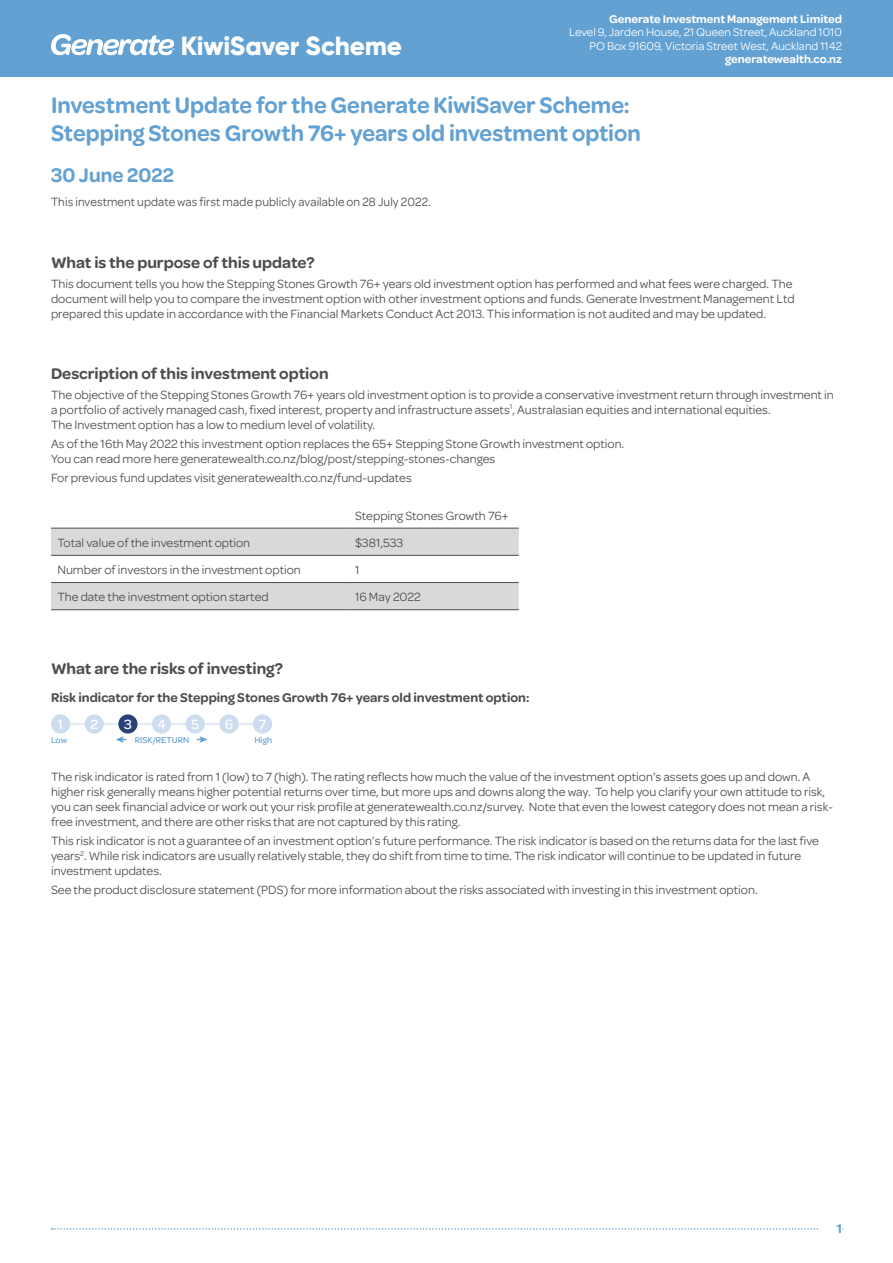
<style>
.page{position:relative;width:893px;height:1263px;background:#fff}
.page>*{position:absolute;margin:0;border:0;box-sizing:border-box;transform-origin:0 0}
.t1{font:800 26.25px "Gilroy";letter-spacing:-.01em;color:#fff}
.t2{font:600 24px/28.2px "Omnes";color:#63a1d3;scale:.96 1}
.t3{font:600 21px "Omnes";letter-spacing:.005em;color:#63a1d3;scale:.96 1}
.t4{font:600 16.5px "Omnes";color:#4d4d4f}
.t5{font:500 14.25px "Omnes";color:#fff}
.t6{font:600 13.5px "Omnes";color:#4d4d4f}
.t7{font:600 13.5px "Omnes";color:#63a1d3}
.t8{font:12.75px/15px "Omnes";color:#4d4d4f}
.t9{font:12.75px "Omnes";color:#4d4d4f;scale:.96 1}
.t10{font:12px/13.5px "Omnes";color:#fff;text-align:right}
.t11{font:600 12px "Omnes";color:#fff}
.t12{font:500 9px "Omnes";color:#63a1d3}
</style>
<div class="page">
<svg style="left:52px;top:1228px;width:767px;height:2px"></svg>
<div style="left:0;top:0;width:893px;height:76px;background:#63a1d3"></div>
<svg style="left:51px;top:34px;width:123px;height:21px"></svg>
<svg style="left:51px;top:529px;width:468px;height:80px"></svg>
<hr style="left:51px;top:528px;width:298px;height:1px;background:#4d4d4f">
<hr style="left:51px;top:555px;width:298px;height:1px;background:#4d4d4f">
<hr style="left:51px;top:582px;width:298px;height:1px;background:#4d4d4f">
<hr style="left:51px;top:609px;width:298px;height:1px;background:#4d4d4f">
<hr style="left:349px;top:528px;width:170px;height:1px;background:#4d4d4f">
<hr style="left:349px;top:555px;width:170px;height:1px;background:#4d4d4f">
<hr style="left:349px;top:582px;width:170px;height:1px;background:#4d4d4f">
<hr style="left:349px;top:609px;width:170px;height:1px;background:#4d4d4f">
<hr style="left:70px;top:723px;width:183px;height:1px;background:#cddcef">
<div style="left:51px;top:714px;width:19px;height:19px;background:#cddcef;border-radius:50%"></div>
<div style="left:85px;top:714px;width:19px;height:19px;background:#cddcef;border-radius:50%"></div>
<div style="left:118px;top:714px;width:19px;height:19px;background:#2a4078;border-radius:50%"></div>
<div style="left:152px;top:714px;width:19px;height:19px;background:#cddcef;border-radius:50%"></div>
<div style="left:186px;top:714px;width:19px;height:19px;background:#cddcef;border-radius:50%"></div>
<div style="left:219px;top:714px;width:19px;height:19px;background:#cddcef;border-radius:50%"></div>
<div style="left:253px;top:714px;width:19px;height:19px;background:#cddcef;border-radius:50%"></div>
<svg style="left:116px;top:736px;width:10px;height:7px"></svg>
<svg style="left:197px;top:736px;width:10px;height:7px"></svg>
<h1 class="t1" style="left:181px;top:29px;width:223px">KiwiSaver Scheme</h1>
<p class="t11" style="left:609px;top:12px;width:234px">Generate Investment Management Limited</p>
<p class="t10" style="left:569px;top:26px;width:274px">Level 9, Jarden House, 21 Queen Street, Auckland 1010<br>PO Box 91609, Victoria Street West, Auckland 1142</p>
<p class="t11" style="left:725px;top:53px;width:118px">generatewealth.co.nz</p>
<h2 class="t2" style="left:51px;top:91px;width:616px">Investment Update for the Generate KiwiSaver Scheme:<br>Stepping Stones Growth 76+ years old investment option</h2>
<h3 class="t3" style="left:51px;top:163px;width:130px">30 June 2022</h3>
<p class="t9" style="left:51px;top:194px;width:397px">This investment update was first made publicly available on 28 July 2022.</p>
<p class="t4" style="left:51px;top:253px;width:265px">What is the purpose of this update?</p>
<p class="t8" style="left:51px;top:276px;width:745px">This document tells you how the Stepping Stones Growth 76+ years old investment option has performed and what fees were charged. The document will help you to compare the investment option with other investment options and funds. Generate Investment Management Ltd prepared this update in accordance with the Financial Markets Conduct Act 2013. This information is not audited and may be updated.</p>
<p class="t4" style="left:51px;top:364px;width:279px">Description of this investment option</p>
<p class="t8" style="left:51px;top:387px;width:784px">The objective of the Stepping Stones Growth 76+ years old investment option is to provide a conservative investment return through investment in a portfolio of actively managed cash, fixed interest, property and infrastructure assets<sup>1</sup>, Australasian equities and international equities.<br>The Investment option has a low to medium level of volatility.</p>
<p class="t8" style="left:51px;top:436px;width:575px">As of the 16th May 2022 this investment option replaces the 65+ Stepping Stone Growth investment option.<br>You can read more here generatewealth.co.nz/blog/post/stepping-stones-changes</p>
<p class="t8" style="left:51px;top:470px;width:362px">For previous fund updates visit generatewealth.co.nz/fund-updates</p>
<p class="t8" style="left:355px;top:508px;width:155px">Stepping Stones Growth 76+</p>
<p class="t8" style="left:57px;top:535px;width:194px">Total value of the investment option</p>
<p class="t8" style="left:355px;top:535px;width:50px">$381,533</p>
<p class="t8" style="left:57px;top:562px;width:245px">Number of investors in the investment option</p>
<p class="t8" style="left:355px;top:562px;width:6px">1</p>
<p class="t8" style="left:57px;top:589px;width:213px">The date the investment option started</p>
<p class="t8" style="left:355px;top:589px;width:67px">16 May 2022</p>
<p class="t4" style="left:51px;top:659px;width:234px">What are the risks of investing?</p>
<p class="t6" style="left:51px;top:690px;width:480px">Risk indicator for the Stepping Stones Growth 76+ years old investment option:</p>
<p class="t5" style="left:58px;top:716px;width:7px">1</p>
<p class="t5" style="left:90px;top:716px;width:9px">2</p>
<p class="t5" style="left:124px;top:716px;width:9px">3</p>
<p class="t5" style="left:157px;top:716px;width:10px">4</p>
<p class="t5" style="left:191px;top:716px;width:9px">5</p>
<p class="t5" style="left:225px;top:716px;width:10px">6</p>
<p class="t5" style="left:259px;top:716px;width:9px">7</p>
<p class="t12" style="left:51px;top:735px;width:18px">Low</p>
<p class="t12" style="left:135px;top:735px;width:56px">RISK/RETURN</p>
<p class="t12" style="left:254px;top:735px;width:19px">High</p>
<p class="t8" style="left:51px;top:769px;width:783px">The risk indicator is rated from 1 (low) to 7 (high). The rating reflects how much the value of the investment option’s assets goes up and down. A higher risk generally means higher potential returns over time, but more ups and downs along the way. To help you clarify your own attitude to risk, you can seek financial advice or work out your risk profile at generatewealth.co.nz/survey. Note that even the lowest category does not mean a risk&shy;free investment, and there are other risks that are not captured by this rating.</p>
<p class="t8" style="left:51px;top:833px;width:769px">This risk indicator is not a guarantee of an investment option’s future performance. The risk indicator is based on the returns data for the last five years<sup>2</sup>. While risk indicators are usually relatively stable, they do shift from time to time. The risk indicator will continue to be updated in future investment updates.</p>
<p class="t8" style="left:51px;top:882px;width:708px">See the product disclosure statement (PDS) for more information about the risks associated with investing in this investment option.</p>
<p class="t7" style="left:837px;top:1221px;width:7px">1</p>
</div>
